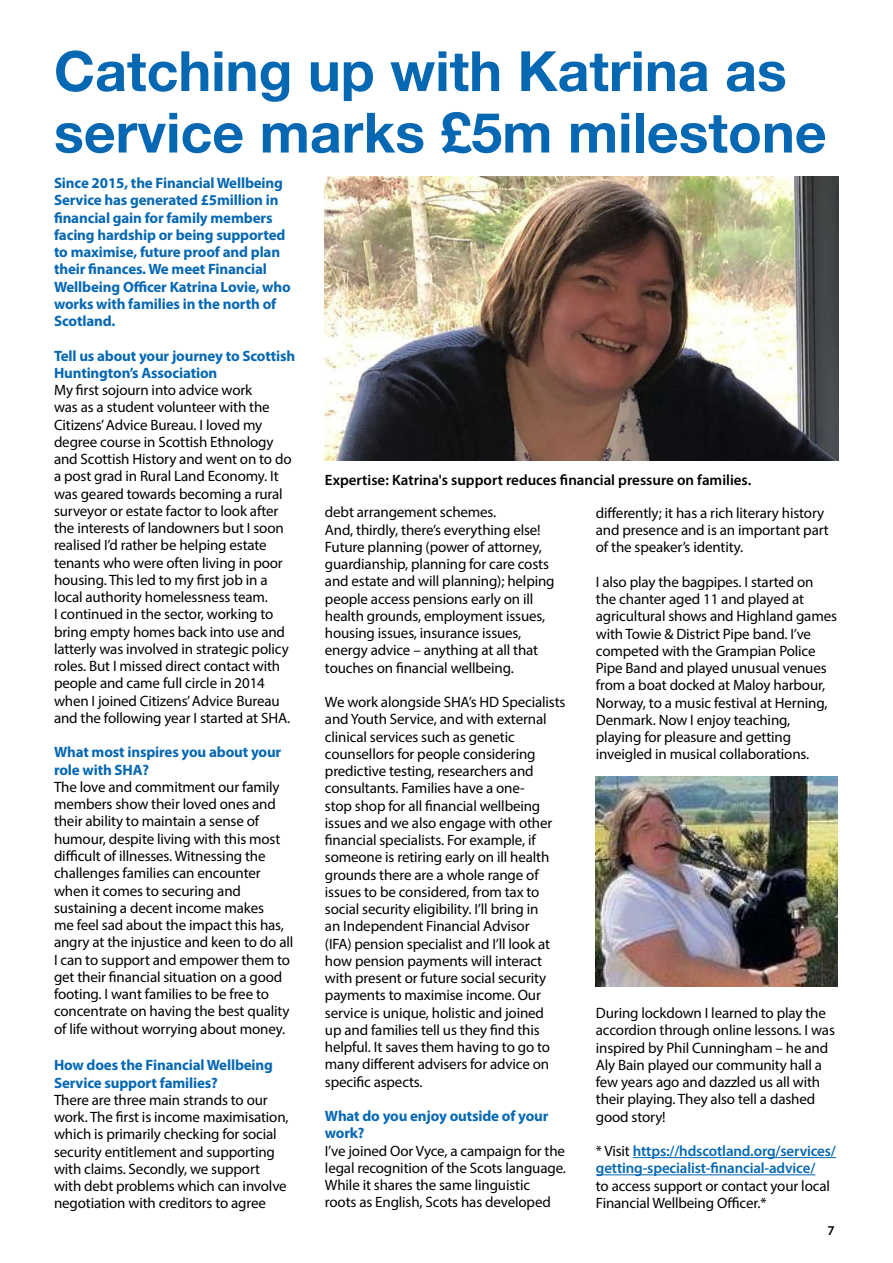
<style>
.page{position:relative;width:893px;height:1263px;background:#fff}
.page>*{position:absolute;margin:0;border:0;box-sizing:border-box;transform-origin:0 0}
.t1{font:700 55.5px/61.5px "Helvetica Neue";color:#0668b3}
.t2{font:15px/17.2px "Myriad Pro";letter-spacing:-.01em;color:#000}
.t3{font:700 15px/17.2px "Myriad Pro";letter-spacing:-.01em;color:#0668b3}
.t4{font:600 15px/17.2px "Myriad Pro";letter-spacing:-.01em;color:#0668b3}
.t5{font:600 15px "Myriad Pro";color:#000}
.t6{font:600 13.5px "Myriad Pro";color:#000}
.s1{font-weight:400;color:#000}
</style>
<div class="page">
<hr style="left:633px;top:1157px;width:203px;height:1px;background:#0668b3">
<hr style="left:596px;top:1174px;width:219px;height:1px;background:#0668b3">
<img style="left:596px;top:776px;width:241px;height:211px">
<img style="left:325px;top:177px;width:514px;height:284px">
<h1 class="t1" style="left:54px;top:42px;width:774px">Catching up with Katrina as service marks £5m milestone</h1>
<p class="t3" style="left:54px;top:174px;width:238px">Since 2015, the Financial Wellbeing<br>Service has generated £5million in financial gain for family members facing hardship or being supported to maximise, future proof and plan their finances. We meet Financial<br>Wellbeing Officer Katrina Lovie, who works with families in the north of<br>Scotland.</p>
<p class="t3" style="left:54px;top:346px;width:243px">Tell us about your journey to Scottish<br>Huntington’s Association</p>
<p class="t2" style="left:54px;top:381px;width:239px">My first sojourn into advice work<br>was as a student volunteer with the Citizens’ Advice Bureau. I loved my degree course in Scottish Ethnology and Scottish History and went on to do a post grad in Rural Land Economy. It was geared towards becoming a rural surveyor or estate factor to look after the interests of landowners but I soon realised I’d rather be helping estate tenants who were often living in poor housing. This led to my first job in a local authority homelessness team.<br>I continued in the sector, working to bring empty homes back into use and latterly was involved in strategic policy roles. But I missed direct contact with people and came full circle in 2014 when I joined Citizens’ Advice Bureau and the following year I started at SHA.</p>
<p class="t3" style="left:54px;top:743px;width:229px">What most inspires you about your role with SHA?</p>
<p class="t2" style="left:54px;top:778px;width:241px">The love and commitment our family members show their loved ones and their ability to maintain a sense of humour, despite living with this most difficult of illnesses. Witnessing the challenges families can encounter when it comes to securing and sustaining a decent income makes<br>me feel sad about the impact this has, angry at the injustice and keen to do all I can to support and empower them to get their financial situation on a good footing. I want families to be free to concentrate on having the best quality of life without worrying about money.</p>
<p class="t3" style="left:54px;top:1056px;width:220px">How does the Financial Wellbeing<br>Service support families?</p>
<p class="t2" style="left:54px;top:1091px;width:236px">There are three main strands to our work. The first is income maximisation, which is primarily checking for social security entitlement and supporting with claims. Secondly, we support with debt problems which can involve negotiation with creditors to agree</p>
<p class="t5" style="left:325px;top:470px;width:428px">Expertise: Katrina's support reduces financial pressure on families.</p>
<p class="t2" style="left:325px;top:503px;width:231px">debt arrangement schemes.<br>And, thirdly, there’s everything else!<br>Future planning (power of attorney, guardianship, planning for care costs and estate and will planning); helping people access pensions early on ill health grounds, employment issues, housing issues, insurance issues, energy advice – anything at all that touches on financial wellbeing.</p>
<p class="t2" style="left:325px;top:693px;width:242px">We work alongside SHA’s HD Specialists and Youth Service, and with external clinical services such as genetic counsellors for people considering predictive testing, researchers and consultants. Families have a one-<br>stop shop for all financial wellbeing issues and we also engage with other financial specialists. For example, if someone is retiring early on ill health grounds there are a whole range of issues to be considered, from tax to social security eligibility. I’ll bring in<br>an Independent Financial Advisor<br>(IFA) pension specialist and I’ll look at how pension payments will interact with present or future social security payments to maximise income. Our service is unique, holistic and joined<br>up and families tell us they find this helpful. It saves them having to go to many different advisers for advice on specific aspects.</p>
<p class="t3" style="left:325px;top:1107px;width:225px">What do you enjoy outside of your work?</p>
<p class="t2" style="left:325px;top:1142px;width:243px">I’ve joined Oor Vyce, a campaign for the legal recognition of the Scots language.<br>While it shares the same linguistic<br>roots as English, Scots has developed</p>
<p class="t2" style="left:596px;top:504px;width:234px">differently; it has a rich literary history and presence and is an important part of the speaker’s identity.</p>
<p class="t2" style="left:596px;top:573px;width:243px">I also play the bagpipes. I started on the chanter aged 11 and played at agricultural shows and Highland games with Towie &amp; District Pipe band. I’ve competed with the Grampian Police Pipe Band and played unusual venues from a boat docked at Maloy harbour, Norway, to a music festival at Herning, Denmark. Now I enjoy teaching, playing for pleasure and getting inveigled in musical collaborations.</p>
<p class="t2" style="left:596px;top:1004px;width:241px">During lockdown I learned to play the accordion through online lessons. I was inspired by Phil Cunningham – he and Aly Bain played our community hall a few years ago and dazzled us all with their playing. They also tell a dashed good story!</p>
<p class="t4" style="left:596px;top:1142px;width:242px"><span class="s1">* Visit</span> https://hdscotland.org/services/ getting-specialist-financial-advice/</p>
<p class="t2" style="left:596px;top:1177px;width:236px">to access support or contact your local<br>Financial Wellbeing Officer.*</p>
<p class="t6" style="left:827px;top:1221px;width:9px">7</p>
</div>
